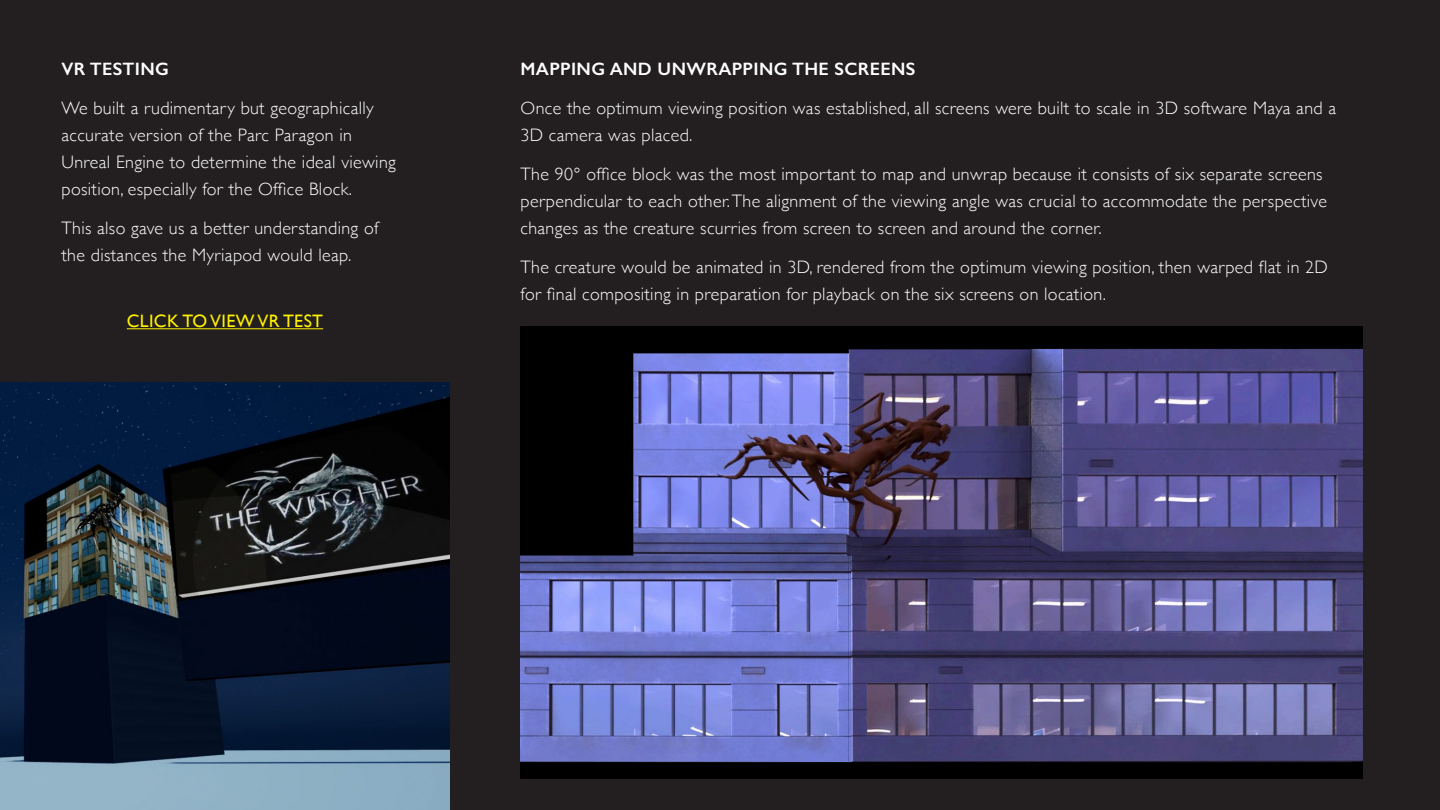
<style>
.page{position:relative;width:1440px;height:810px;background:#231f20}
.page>*{position:absolute;margin:0;border:0;box-sizing:border-box;transform-origin:0 0}
.COPY{font:300 18px/27px "Gill Sans";letter-spacing:.02em;color:#fff}
.SUBHEADING{font:600 18px "Gill Sans";letter-spacing:.02em;color:#fff}
.HEADING{font:18px "Gill Sans";letter-spacing:.02em;color:#fff101}
</style>
<div class="page">
<img style="left:0;top:382px;width:450px;height:428px">
<hr style="left:127px;top:328px;width:196px;height:1px;background:#fff101">
<img style="left:520px;top:326px;width:842px;height:452px">
<p class="SUBHEADING" style="left:62px;top:58px;width:109px">VR TESTING</p>
<p class="COPY" style="left:62px;top:93px;width:336px">We built a rudimentary but geographically accurate version of the Parc Paragon in Unreal Engine to determine the ideal viewing position, especially for the Office Block.</p>
<p class="COPY" style="left:62px;top:213px;width:318px">This also gave us a better understanding of the distances the Myriapod would leap.</p>
<p class="HEADING" style="left:127px;top:311px;width:198px">CLICK TO VIEW VR TEST</p>
<p class="SUBHEADING" style="left:521px;top:58px;width:397px">MAPPING AND UNWRAPPING THE SCREENS</p>
<p class="COPY" style="left:521px;top:93px;width:817px">Once the optimum viewing position was established, all screens were built to scale in 3D software Maya and a<br>3D camera was placed.</p>
<p class="COPY" style="left:521px;top:159px;width:808px">The 90° office block was the most important to map and unwrap because it consists of six separate screens perpendicular to each other. The alignment of the viewing angle was crucial to accommodate the perspective changes as the creature scurries from screen to screen and around the corner.</p>
<p class="COPY" style="left:521px;top:252px;width:809px">The creature would be animated in 3D, rendered from the optimum viewing position, then warped flat in 2D for final compositing in preparation for playback on the six screens on location.</p>
</div>
